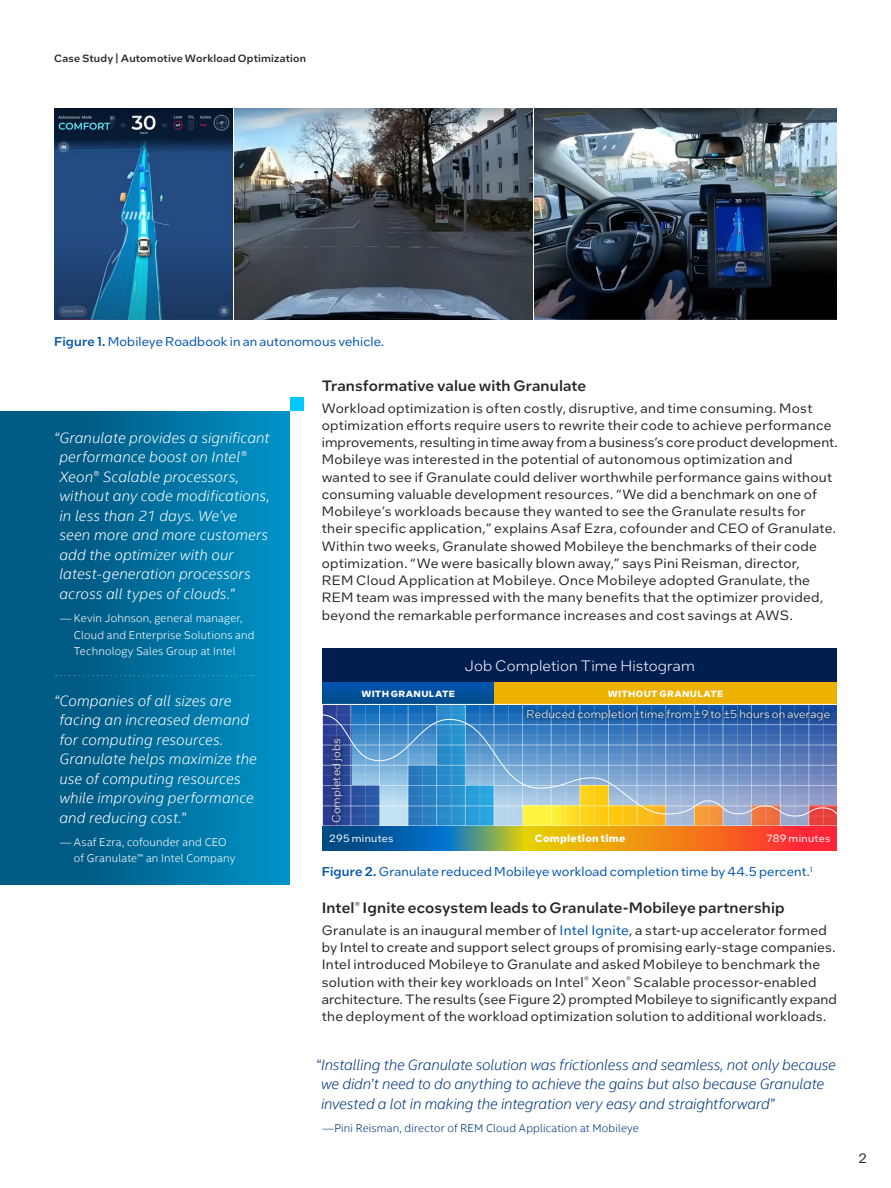
<style>
.page{position:relative;width:891px;height:1188px;background:#fff}
.page>*{position:absolute;margin:0;border:0;box-sizing:border-box;transform-origin:0 0}
.t1{font:italic 300 15px/19.5px "Intel Clear";letter-spacing:.005em;color:#fff}
.t2{font:italic 300 15px/19.5px "Intel Clear";letter-spacing:-.01em;color:#00377c}
.t3{font:500 15px "Intel One Text";letter-spacing:.01em;color:#262626}
.t4{font:300 15px "Intel One Text";letter-spacing:.01em;color:#fff}
.t5{font:13.5px/17.2px "Intel One Text";letter-spacing:.02em;color:#262626}
.t6{font:12.75px "Intel One Text";letter-spacing:.01em;color:#0054ae}
.t7{font:300 11.25px/16.5px "Intel Clear";letter-spacing:.015em;color:#fff}
.t8{font:300 11.25px "Intel One Text";letter-spacing:.02em;color:#fff}
.t9{font:300 11.25px "Intel Clear";letter-spacing:.015em;color:#00377c}
.t10{font:500 10.5px "Intel One Text";letter-spacing:.02em;color:#262626}
.t11{font:10.5px "Intel One Text";letter-spacing:.03em;color:#fff}
.t12{font:700 10.5px "Intel One Text";letter-spacing:.025em;color:#fff}
.t13{font:700 9px "Intel One Text";letter-spacing:.035em;color:#fff}
.s1{font-weight:500}
.s2{color:#0054ae}
</style>
<div class="page">
<img style="left:54px;top:108px;width:783px;height:212px">
<div style="left:323px;top:648px;width:514px;height:34px;background:#001e50"></div>
<div style="left:323px;top:682px;width:171px;height:22px;background:linear-gradient(to bottom,#0055b2,#004b89)"></div>
<div style="left:494px;top:682px;width:343px;height:22px;background:#edb200"></div>
<svg style="left:323px;top:826px;width:514px;height:25px;background:#a57847"></svg>
<svg style="left:351px;top:706px;width:457px;height:118px;background:#5992ca"></svg>
<div style="left:694px;top:806px;width:28px;height:20px;background:#f59937"></div>
<div style="left:752px;top:806px;width:28px;height:20px;background:#ee713d"></div>
<div style="left:809px;top:806px;width:28px;height:20px;background:#e93f3a"></div>
<svg style="left:523px;top:817px;width:142px;height:7px"></svg>
<div style="left:322px;top:704px;width:29px;height:122px;background:#2b4397"></div>
<div style="left:351px;top:786px;width:28px;height:40px;background:#2a54a3"></div>
<div style="left:408px;top:765px;width:28px;height:61px;background:#297bbf"></div>
<div style="left:466px;top:786px;width:28px;height:40px;background:#27a3dc"></div>
<div style="left:437px;top:704px;width:28px;height:122px;background:#2890ce"></div>
<svg style="left:324px;top:714px;width:511px;height:102px"></svg>
<hr style="left:350px;top:704px;width:1px;height:122px;background:#fff">
<hr style="left:379px;top:704px;width:1px;height:122px;background:#fff">
<hr style="left:408px;top:704px;width:1px;height:122px;background:#fff">
<hr style="left:436px;top:704px;width:1px;height:122px;background:#fff">
<hr style="left:465px;top:704px;width:1px;height:122px;background:#fff">
<hr style="left:494px;top:704px;width:1px;height:122px;background:#fff">
<hr style="left:522px;top:704px;width:1px;height:122px;background:#fff">
<hr style="left:551px;top:704px;width:1px;height:122px;background:#fff">
<hr style="left:579px;top:704px;width:1px;height:122px;background:#fff">
<hr style="left:608px;top:704px;width:1px;height:122px;background:#fff">
<hr style="left:637px;top:704px;width:1px;height:122px;background:#fff">
<hr style="left:665px;top:704px;width:1px;height:122px;background:#fff">
<hr style="left:694px;top:704px;width:1px;height:122px;background:#fff">
<hr style="left:723px;top:704px;width:1px;height:122px;background:#fff">
<hr style="left:751px;top:704px;width:1px;height:122px;background:#fff">
<hr style="left:780px;top:704px;width:1px;height:122px;background:#fff">
<hr style="left:808px;top:704px;width:1px;height:122px;background:#fff">
<hr style="left:336px;top:704px;width:1px;height:122px;background:#fff">
<hr style="left:365px;top:704px;width:1px;height:122px;background:#fff">
<hr style="left:394px;top:704px;width:1px;height:122px;background:#fff">
<hr style="left:422px;top:704px;width:1px;height:122px;background:#fff">
<hr style="left:451px;top:704px;width:1px;height:122px;background:#fff">
<hr style="left:480px;top:704px;width:1px;height:122px;background:#fff">
<hr style="left:508px;top:704px;width:1px;height:122px;background:#fff">
<hr style="left:537px;top:704px;width:1px;height:122px;background:#fff">
<hr style="left:565px;top:704px;width:1px;height:122px;background:#fff">
<hr style="left:594px;top:704px;width:1px;height:122px;background:#fff">
<hr style="left:623px;top:704px;width:1px;height:122px;background:#fff">
<hr style="left:651px;top:704px;width:1px;height:122px;background:#fff">
<hr style="left:680px;top:704px;width:1px;height:122px;background:#fff">
<hr style="left:708px;top:704px;width:1px;height:122px;background:#fff">
<hr style="left:737px;top:704px;width:1px;height:122px;background:#fff">
<hr style="left:766px;top:704px;width:1px;height:122px;background:#fff">
<hr style="left:794px;top:704px;width:1px;height:122px;background:#fff">
<hr style="left:823px;top:704px;width:1px;height:122px;background:#fff">
<hr style="left:322px;top:724px;width:515px;height:1px;background:#fff">
<hr style="left:322px;top:745px;width:515px;height:1px;background:#fff">
<hr style="left:322px;top:765px;width:515px;height:1px;background:#fff">
<hr style="left:322px;top:785px;width:515px;height:1px;background:#fff">
<hr style="left:322px;top:806px;width:515px;height:1px;background:#fff">
<hr style="left:322px;top:715px;width:515px;height:1px;background:#fff">
<hr style="left:322px;top:735px;width:515px;height:1px;background:#fff">
<hr style="left:322px;top:755px;width:515px;height:1px;background:#fff">
<hr style="left:322px;top:775px;width:515px;height:1px;background:#fff">
<hr style="left:322px;top:795px;width:515px;height:1px;background:#fff">
<hr style="left:322px;top:816px;width:515px;height:1px;background:#fff">
<div style="left:322px;top:704px;width:515px;height:122px;border:1px solid #fff"></div>
<div style="left:521px;top:703px;width:315px;height:23px;background:#000;opacity:.5"></div>
<div style="left:326px;top:732px;width:23px;height:97px;background:#000;opacity:.5"></div>
<div style="left:0;top:411px;width:290px;height:303px;background:linear-gradient(to right,#004f77,#008fc3)"></div>
<div style="left:290px;top:397px;width:13px;height:14px;background:#00c7fd"></div>
<div style="left:0;top:674px;width:290px;height:211px;background:linear-gradient(to right,#004f77,#008fc3)"></div>
<svg style="left:56px;top:675px;width:198px;height:1px"></svg>
<p class="t10" style="left:54px;top:51px;width:254px">Case Study | Automotive Workload Optimization</p>
<p class="t6" style="left:54px;top:333px;width:332px"><span class="s1">Figure 1.</span> Mobileye Roadbook in an autonomous vehicle.</p>
<p class="t1" style="left:59px;top:427px;width:212px;text-indent:-5px">“Granulate provides a significant performance boost on Intel®<br>Xeon® Scalable processors, without any code modifications, in less than 21 days. We’ve seen more and more customers add the optimizer with our latest-generation processors across all types of clouds.”</p>
<p class="t7" style="left:74px;top:610px;width:182px;text-indent:-14px">— Kevin Johnson, general manager,<br>Cloud and Enterprise Solutions and<br>Technology Sales Group at Intel</p>
<p class="t1" style="left:59px;top:690px;width:199px;text-indent:-5px">“Companies of all sizes are facing an increased demand for computing resources.<br>Granulate helps maximize the use of computing resources while improving performance and reducing cost.”</p>
<p class="t7" style="left:74px;top:833px;width:163px;text-indent:-14px">— Asaf Ezra, cofounder and CEO of Granulate™ an Intel Company</p>
<p class="t3" style="left:322px;top:375px;width:266px">Transformative value with Granulate</p>
<p class="t5" style="left:322px;top:399px;width:517px">Workload optimization is often costly, disruptive, and time consuming. Most optimization efforts require users to rewrite their code to achieve performance improvements, resulting in time away from a business’s core product development.<br>Mobileye was interested in the potential of autonomous optimization and wanted to see if Granulate could deliver worthwhile performance gains without consuming valuable development resources. “We did a benchmark on one of Mobileye’s workloads because they wanted to see the Granulate results for their specific application,” explains Asaf Ezra, cofounder and CEO of Granulate.<br>Within two weeks, Granulate showed Mobileye the benchmarks of their code optimization. “We were basically blown away,” says Pini Reisman, director,<br>REM Cloud Application at Mobileye. Once Mobileye adopted Granulate, the REM team was impressed with the many benefits that the optimizer provided, beyond the remarkable performance increases and cost savings at AWS.</p>
<p class="t4" style="left:465px;top:656px;width:232px">Job Completion Time Histogram</p>
<p class="t13" style="left:361px;top:687px;width:95px">WITH GRANULATE</p>
<p class="t13" style="left:608px;top:687px;width:117px">WITHOUT GRANULATE</p>
<p class="t8" style="left:329px;top:823px;width:87px;rotate:-90deg">Completed jobs</p>
<p class="t8" style="left:527px;top:707px;width:305px">Reduced completion time from ±9 to ±5 hours on average</p>
<p class="t11" style="left:329px;top:831px;width:66px">295 minutes</p>
<p class="t12" style="left:535px;top:831px;width:92px">Completion time</p>
<p class="t11" style="left:766px;top:831px;width:66px">789 minutes</p>
<p class="t6" style="left:322px;top:863px;width:492px"><span class="s1">Figure 2.</span> Granulate reduced Mobileye workload completion time by 44.5 percent.<sup>1</sup></p>
<p class="t3" style="left:322px;top:898px;width:464px">Intel<sup>®</sup> Ignite ecosystem leads to Granulate-Mobileye partnership</p>
<p class="t5" style="left:322px;top:921px;width:517px">Granulate is an inaugural member of <span class="s2">Intel Ignite</span>, a start-up accelerator formed by Intel to create and support select groups of promising early-stage companies.<br>Intel introduced Mobileye to Granulate and asked Mobileye to benchmark the solution with their key workloads on Intel<sup>®</sup> Xeon<sup>®</sup> Scalable processor-enabled architecture. The results (see Figure 2) prompted Mobileye to significantly expand the deployment of the workload optimization solution to additional workloads.</p>
<p class="t2" style="left:321px;top:1055px;width:517px;text-indent:-5px">“Installing the Granulate solution was frictionless and seamless, not only because we didn’t need to do anything to achieve the gains but also because Granulate invested a lot in making the integration very easy and straightforward”</p>
<p class="t9" style="left:322px;top:1121px;width:318px">—Pini Reisman, director of REM Cloud Application at Mobileye</p>
<p class="t5" style="left:858px;top:1150px;width:10px">2</p>
</div>
